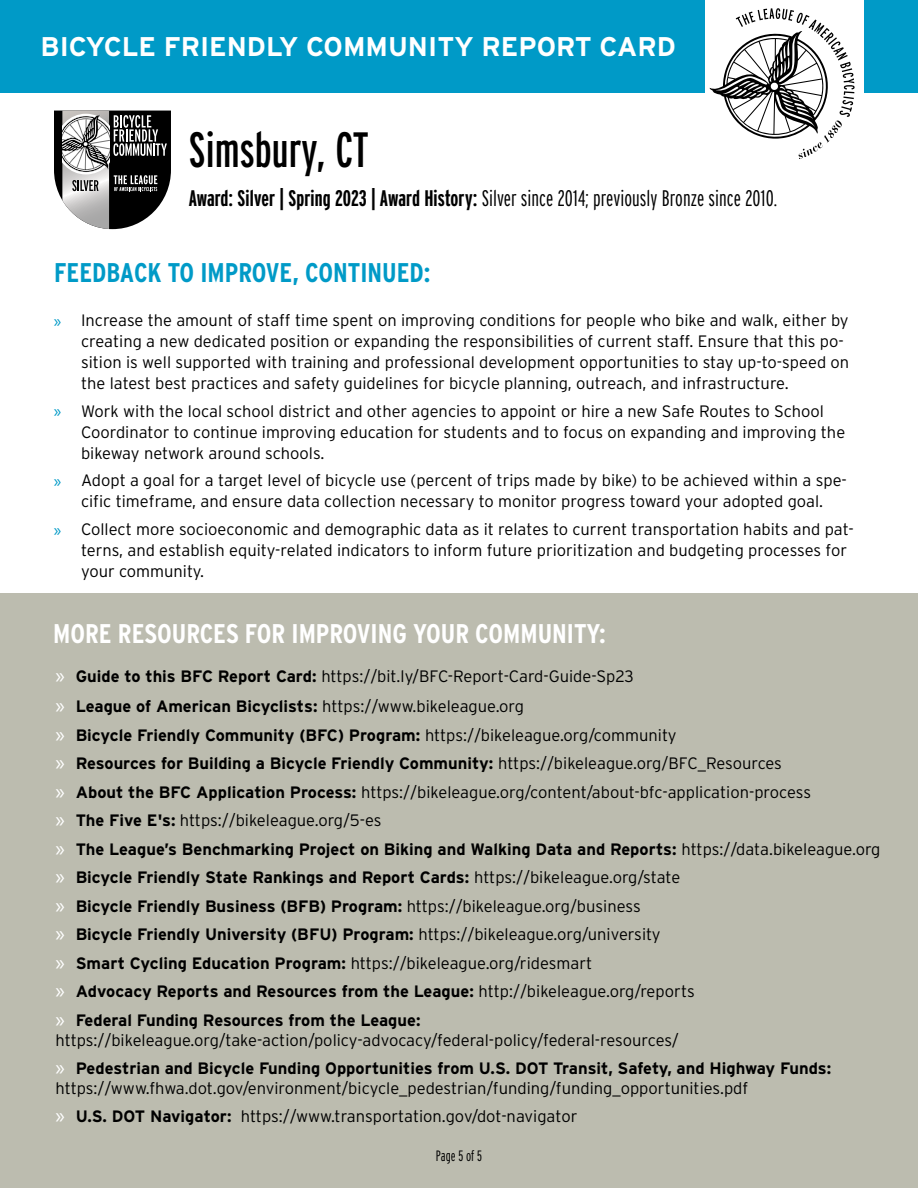
<style>
.page{position:relative;width:918px;height:1188px;background:#fff}
.page>*{position:absolute;margin:0;border:0;box-sizing:border-box;transform-origin:0 0}
.t1{font:extra-condensed 49.5px "Interstate";color:#000}
.t2{font:700 27px "Interstate Condensed";color:#fff}
.t3{font:700 27px "Interstate";color:#fff}
.t4{font:700 27px "Interstate Condensed";color:#009ac7}
.t5{font:300 22.5px "Interstate Compressed";color:#000}
.t6{font:300 16.5px/21px "Interstate";color:#000}
.t7{font:700 16.5px/28.5px "Interstate";color:#000}
.t8{font:300 extra-condensed 15px "Interstate";color:#000}
.s1{font-weight:700}
.s2{font-family:"Myriad Pro";font-weight:400;font-size:18px;color:#009ac7}
.s3{font-family:"Myriad Pro";font-weight:400;font-size:22.5px;color:#fff}
.s4{font-weight:300}
</style>
<div class="page">
<div style="left:0;top:594px;width:918px;height:594px;background:#bcbcaf"></div>
<div style="left:0;top:0;width:918px;height:93px;background:#009ac7"></div>
<div style="left:705px;top:0;width:159px;height:162px;background:#fff"></div>
<svg style="left:54px;top:111px;width:117px;height:118px"></svg>
<svg style="left:709px;top:8px;width:146px;height:151px"></svg>
<h2 class="t3" style="left:40px;top:32px;width:637px">BICYCLE FRIENDLY COMMUNITY REPORT CARD</h2>
<h1 class="t1" style="left:189px;top:119px;width:182px">Simsbury, CT</h1>
<h3 class="t5" style="left:189px;top:185px;width:590px"><span class="s1">Award: Silver | Spring 2023 | Award History:</span> Silver since 2014; previously Bronze since 2010.</h3>
<h2 class="t4" style="left:54px;top:258px;width:378px">FEEDBACK TO IMPROVE, CONTINUED:</h2>
<p class="t6" style="left:81px;top:309px;width:770px;text-indent:-27px"><span class="s2">»</span> Increase the amount of staff time spent on improving conditions for people who bike and walk, either by creating a new dedicated position or expanding the responsibilities of current staff. Ensure that this po&shy;sition is well supported with training and professional development opportunities to stay up-to-speed on the latest best practices and safety guidelines for bicycle planning, outreach, and infrastructure.</p>
<p class="t6" style="left:81px;top:400px;width:766px;text-indent:-27px"><span class="s2">»</span> Work with the local school district and other agencies to appoint or hire a new Safe Routes to School<br>Coordinator to continue improving education for students and to focus on expanding and improving the bikeway network around schools.</p>
<p class="t6" style="left:54px;top:470px;width:794px;text-align:center"><span class="s2">»</span> Adopt a goal for a target level of bicycle use (percent of trips made by bike) to be achieved within a spe&shy;cific timeframe, and ensure data collection necessary to monitor progress toward your adopted goal.</p>
<p class="t6" style="left:81px;top:519px;width:774px;text-indent:-27px"><span class="s2">»</span> Collect more socioeconomic and demographic data as it relates to current transportation habits and pat&shy;terns, and establish equity-related indicators to inform future prioritization and budgeting processes for your community.</p>
<h2 class="t2" style="left:53px;top:619px;width:554px">MORE RESOURCES FOR IMPROVING YOUR COMMUNITY:</h2>
<p class="t6" style="left:55px;top:662px;width:580px;line-height:30px"><span class="s3">»</span> <span class="s1">Guide to this BFC Report Card:</span> https://bit.ly/BFC-Report-Card-Guide-Sp23 <span class="s3">»</span> <span class="s1">League of American Bicyclists:</span> https://www.bikeleague.org</p>
<p class="t7" style="left:55px;top:721px;width:827px"><span class="s3">»</span> Bicycle Friendly Community (BFC) Program: <span class="s4">https://bikeleague.org/community<br></span><span class="s3">»</span> Resources for Building a Bicycle Friendly Community: <span class="s4">https://bikeleague.org/BFC_Resources<br></span><span class="s3">»</span> About the BFC Application Process: <span class="s4">https://bikeleague.org/content/about-bfc-application-process<br></span><span class="s3">»</span> The Five E's: <span class="s4">https://bikeleague.org/5-es<br></span><span class="s3">»</span> The League’s Benchmarking Project on Biking and Walking Data and Reports: <span class="s4">https://data.bikeleague.org </span><span class="s3">»</span> Bicycle Friendly State Rankings and Report Cards: <span class="s4">https://bikeleague.org/state<br></span><span class="s3">»</span> Bicycle Friendly Business (BFB) Program: <span class="s4">https://bikeleague.org/business<br></span><span class="s3">»</span> Bicycle Friendly University (BFU) Program: <span class="s4">https://bikeleague.org/university<br></span><span class="s3">»</span> Smart Cycling Education Program: <span class="s4">https://bikeleague.org/ridesmart<br></span><span class="s3">»</span> Advocacy Reports and Resources from the League: <span class="s4">http://bikeleague.org/reports<br></span><span class="s3">»</span> Federal Funding Resources from the League:</p>
<p class="t6" style="left:55px;top:1025px;width:777px;line-height:28.5px">https://bikeleague.org/take-action/policy-advocacy/federal-policy/federal-resources/<br><span class="s3">»</span> <span class="s1">Pedestrian and Bicycle Funding Opportunities from U.S. DOT Transit, Safety, and Highway Funds:</span></p>
<p class="t6" style="left:55px;top:1073px;width:694px;line-height:28.5px">https://www.fhwa.dot.gov/environment/bicycle_pedestrian/funding/funding_opportunities.pdf <span class="s3">»</span> <span class="s1">U.S. DOT Navigator:</span> https://www.transportation.gov/dot-navigator</p>
<p class="t8" style="left:436px;top:1147px;width:48px">Page 5 of 5</p>
</div>
